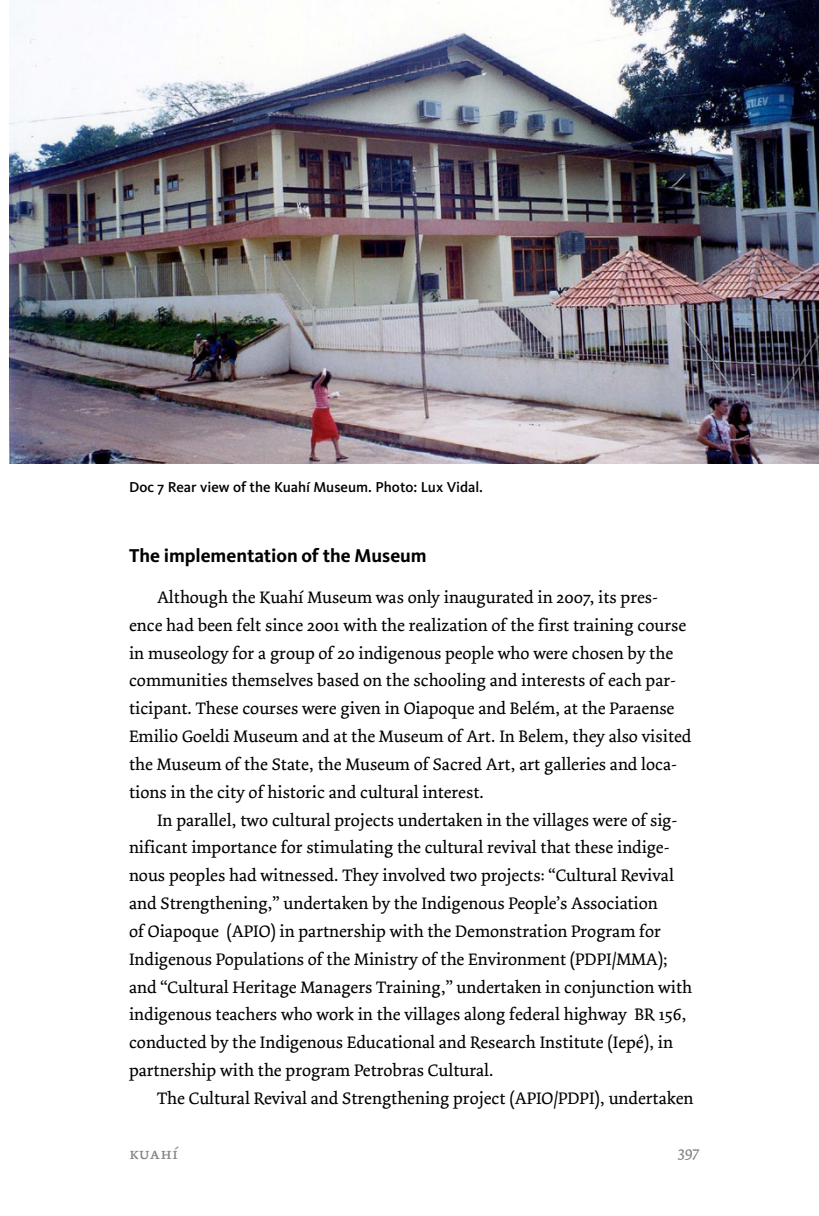
<style>
.page{position:relative;width:819px;height:1216px;background:#fff}
.page>*{position:absolute;margin:0;border:0;box-sizing:border-box;transform-origin:0 0}
.t1{font:700 19.25px "Kievit OT";letter-spacing:-.005em;color:#000}
.t2{font:17.5px/27.8px "Dolly";color:#000}
.t3{font:16.28px "Dolly SC";letter-spacing:.015em;color:#808285}
.t4{font:16.28px "Dolly";color:#808285}
.t5{font:500 14.88px "Kievit OT";color:#000}
</style>
<div class="page">
<img style="left:10px;top:0;width:809px;height:463px">
<p class="t5" style="left:129px;top:477px;width:355px">Doc 7 Rear view of the Kuahí Museum. Photo: Lux Vidal.</p>
<p class="t1" style="left:129px;top:543px;width:299px">The implementation of the Museum</p>
<p class="t2" style="left:129px;top:583px;width:564px;text-indent:28px">Although the Kuahí Museum was only inaugurated in 2007, its pres&shy;ence had been felt since 2001 with the realization of the first training course in museology for a group of 20 indigenous people who were chosen by the communities themselves based on the schooling and interests of each par&shy;ticipant. These courses were given in Oiapoque and Belém, at the Paraense Emilio Goeldi Museum and at the Museum of Art. In Belem, they also visited the Museum of the State, the Museum of Sacred Art, art galleries and loca&shy;tions in the city of historic and cultural interest.</p>
<p class="t2" style="left:129px;top:806px;width:564px;text-indent:28px">In parallel, two cultural projects undertaken in the villages were of sig&shy;nificant importance for stimulating the cultural revival that these indige&shy;nous peoples had witnessed. They involved two projects: “Cultural Revival and Strengthening,” undertaken by the Indigenous People’s Association<br>of Oiapoque (APIO) in partnership with the Demonstration Program for Indigenous Populations of the Ministry of the Environment (PDPI/MMA); and “Cultural Heritage Managers Training,” undertaken in conjunction with indigenous teachers who work in the villages along federal highway BR 156, conducted by the Indigenous Educational and Research Institute (Iepé), in partnership with the program Petrobras Cultural.</p>
<p class="t2" style="left:157px;top:1084px;width:538px">The Cultural Revival and Strengthening project (APIO/PDPI), undertaken</p>
<p class="t3" style="left:129px;top:1144px;width:51px">kuahí</p>
<p class="t4" style="left:678px;top:1141px;width:23px">397</p>
</div>
